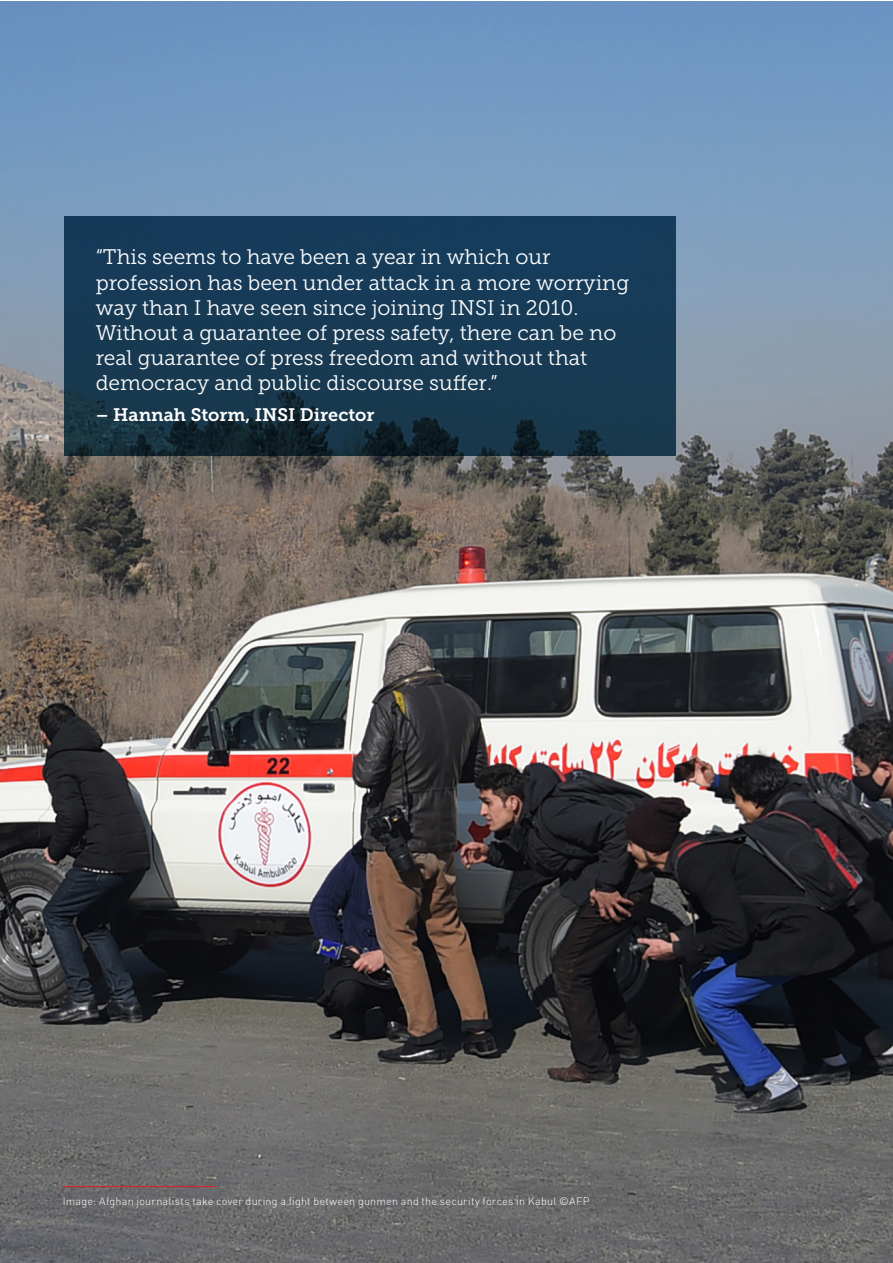
<style>
.page{position:relative;width:893px;height:1263px;background:#fff}
.page>*{position:absolute;margin:0;border:0;box-sizing:border-box;transform-origin:0 0}
.t1{font:21px/25.2px "Museo Slab 300";color:#fff}
.t2{font:18px "Museo Slab 700";color:#fff}
.t3{font:300 10.8px "DIN";letter-spacing:.02em;color:#fff}
</style>
<div class="page">
<img style="left:0;top:1px;width:892px;height:1262px">
<svg style="left:64px;top:216px;width:612px;height:240px;background:#163850"></svg>
<hr style="left:63px;top:1186px;width:153px;height:1px;background:#e51a23">
<p class="t1" style="left:96px;top:245px;width:535px">“This seems to have been a year in which our profession has been under attack in a more worrying way than I have seen since joining INSI in 2010.<br>Without a guarantee of press safety, there can be no real guarantee of press freedom and without that democracy and public discourse suffer.”</p>
<p class="t2" style="left:96px;top:404px;width:280px">– Hannah Storm, INSI Director</p>
<p class="t3" style="left:63px;top:1194px;width:528px">Image: Afghan journalists take cover during a fight between gunmen and the security forces in Kabul ©AFP</p>
</div>
